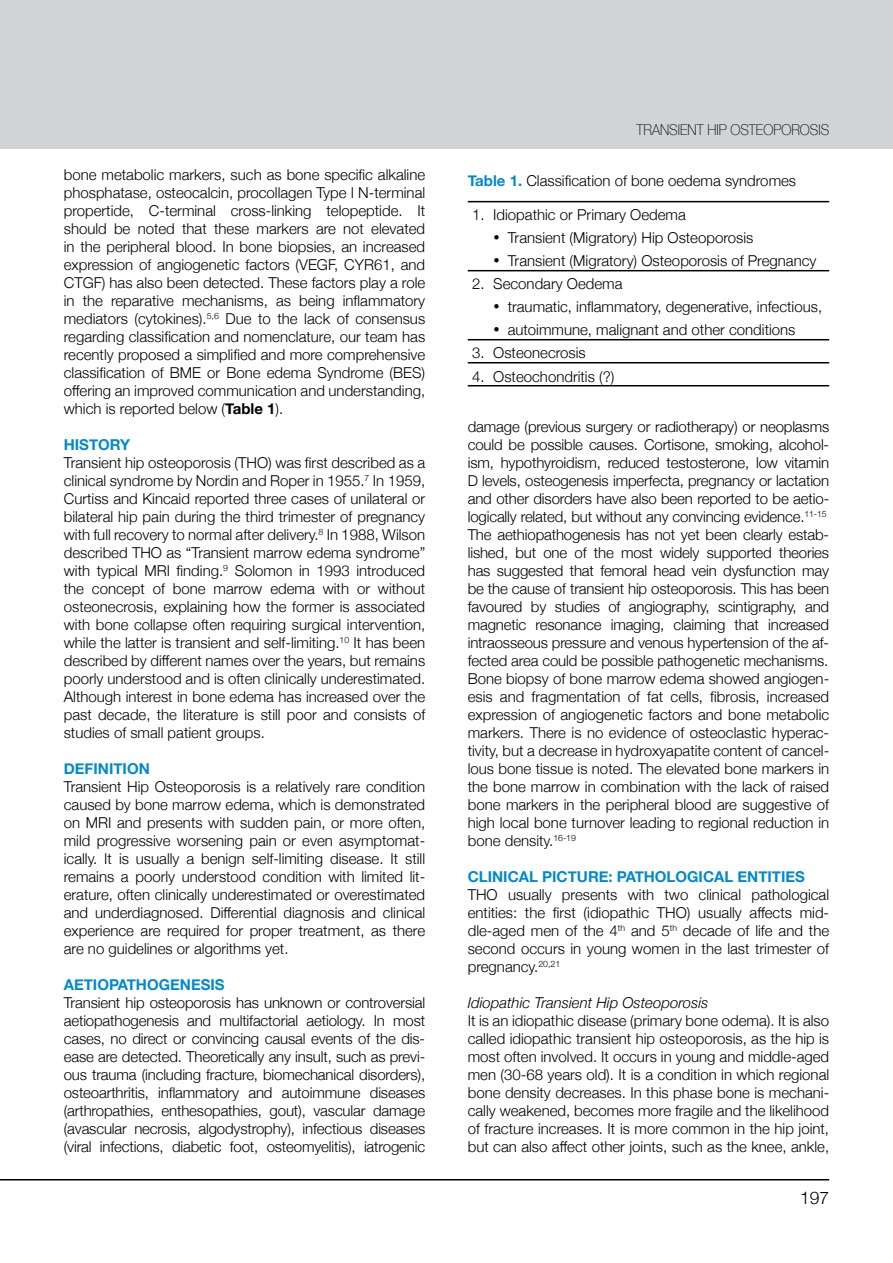
<style>
.page{position:relative;width:893px;height:1263px;background:#fff}
.page>*{position:absolute;margin:0;border:0;box-sizing:border-box;transform-origin:0 0}
.t1{font:300 17.4px "Helvetica Neue";color:#000}
.t2{font:300 15px/18px "Helvetica Neue";color:#000;text-align:justify}
.t3{font:700 15px "Helvetica Neue";color:#0089cf}
.t4{font:italic 300 15px "Helvetica Neue";color:#000}
.t5{font:100 15px "Helvetica Neue";color:#000;scale:.9 1}
.s1{font-weight:700}
.s2{font-weight:700;color:#0089cf}
</style>
<div class="page">
<hr style="left:0;top:1179px;width:829px;height:1px;background:#000">
<div style="left:0;top:0;width:893px;height:149px;background:#d1d3d4"></div>
<hr style="left:468px;top:201px;width:361px;height:1px;background:#000">
<hr style="left:468px;top:270px;width:361px;height:1px;background:#000">
<hr style="left:468px;top:339px;width:361px;height:1px;background:#000">
<hr style="left:468px;top:362px;width:361px;height:1px;background:#000">
<hr style="left:468px;top:385px;width:361px;height:1px;background:#000">
<p class="t2" style="left:64px;top:165px;width:363px">bone metabolic markers, such as bone specific alkaline phosphatase, osteocalcin, procollagen Type I N-terminal propertide, C-terminal cross-linking telopeptide. It should be noted that these markers are not elevated in the peripheral blood. In bone biopsies, an increased expression of angiogenetic factors (VEGF, CYR61, and CTGF) has also been detected. These factors play a role in the reparative mechanisms, as being inflammatory mediators (cytokines).<sup>5,6</sup> Due to the lack of consensus regarding classification and nomenclature, our team has recently proposed a simplified and more comprehensive classification of BME or Bone edema Syndrome (BES) offering an improved communication and understanding, which is reported below (<span class="s1">Table 1</span>).</p>
<p class="t3" style="left:64px;top:433px;width:68px">HISTORY</p>
<p class="t2" style="left:64px;top:453px;width:363px">Transient hip osteoporosis (THO) was first described as a clinical syndrome by Nordin and Roper in 1955.<sup>7</sup> In 1959, Curtiss and Kincaid reported three cases of unilateral or bilateral hip pain during the third trimester of pregnancy with full recovery to normal after delivery.<sup>8</sup> In 1988, Wilson described THO as “Transient marrow edema syndrome” with typical MRI finding.<sup>9</sup> Solomon in 1993 introduced the concept of bone marrow edema with or without osteonecrosis, explaining how the former is associated with bone collapse often requiring surgical intervention, while the latter is transient and self-limiting.<sup>10</sup> It has been described by different names over the years, but remains poorly understood and is often clinically underestimated.<br>Although interest in bone edema has increased over the past decade, the literature is still poor and consists of studies of small patient groups.</p>
<p class="t3" style="left:64px;top:757px;width:88px">DEFINITION</p>
<p class="t2" style="left:64px;top:777px;width:363px">Transient Hip Osteoporosis is a relatively rare condition caused by bone marrow edema, which is demonstrated on MRI and presents with sudden pain, or more often, mild progressive worsening pain or even asymptomat&shy;ically. It is usually a benign self-limiting disease. It still remains a poorly understood condition with limited lit&shy;erature, often clinically underestimated or overestimated and underdiagnosed. Differential diagnosis and clinical experience are required for proper treatment, as there are no guidelines or algorithms yet.</p>
<p class="t3" style="left:64px;top:973px;width:162px">AETIOPATHOGENESIS</p>
<p class="t2" style="left:64px;top:993px;width:363px">Transient hip osteoporosis has unknown or controversial aetiopathogenesis and multifactorial aetiology. In most cases, no direct or convincing causal events of the dis&shy;ease are detected. Theoretically any insult, such as previ&shy;ous trauma (including fracture, biomechanical disorders), osteoarthritis, inflammatory and autoimmune diseases (arthropathies, enthesopathies, gout), vascular damage (avascular necrosis, algodystrophy), infectious diseases (viral infections, diabetic foot, osteomyelitis), iatrogenic</p>
<p class="t5" style="left:637px;top:119px;width:215px">TRANSIENT HIP OSTEOPOROSIS</p>
<p class="t2" style="left:468px;top:171px;width:330px"><span class="s2">Table 1.</span> Classification of bone oedema syndromes</p>
<p class="t2" style="left:472px;top:205px;width:215px">1. Idiopathic or Primary Oedema</p>
<p class="t2" style="left:493px;top:228px;width:262px">• Transient (Migratory) Hip Osteoporosis</p>
<p class="t2" style="left:493px;top:251px;width:325px">• Transient (Migratory) Osteoporosis of Pregnancy</p>
<p class="t2" style="left:472px;top:274px;width:152px">2. Secondary Oedema</p>
<p class="t2" style="left:493px;top:297px;width:330px">• traumatic, inflammatory, degenerative, infectious,</p>
<p class="t2" style="left:493px;top:320px;width:304px">• autoimmune, malignant and other conditions</p>
<p class="t2" style="left:472px;top:343px;width:115px">3. Osteonecrosis</p>
<p class="t2" style="left:472px;top:366px;width:144px">4. Osteochondritis (?)</p>
<p class="t2" style="left:468px;top:417px;width:363px;text-align:left">damage (previous surgery or radiotherapy) or neoplasms could be possible causes. Cortisone, smoking, alcohol&shy;ism, hypothyroidism, reduced testosterone, low vitamin D levels, osteogenesis imperfecta, pregnancy or lactation and other disorders have also been reported to be aetio&shy;logically related, but without any convincing evidence.<sup>11-15<br></sup>The aethiopathogenesis has not yet been clearly estab&shy;lished, but one of the most widely supported theories has suggested that femoral head vein dysfunction may be the cause of transient hip osteoporosis. This has been favoured by studies of angiography, scintigraphy, and magnetic resonance imaging, claiming that increased intraosseous pressure and venous hypertension of the af&shy;fected area could be possible pathogenetic mechanisms.<br>Bone biopsy of bone marrow edema showed angiogen&shy;esis and fragmentation of fat cells, fibrosis, increased expression of angiogenetic factors and bone metabolic markers. There is no evidence of osteoclastic hyperac&shy;tivity, but a decrease in hydroxyapatite content of cancel&shy;lous bone tissue is noted. The elevated bone markers in the bone marrow in combination with the lack of raised bone markers in the peripheral blood are suggestive of high local bone turnover leading to regional reduction in bone density.<sup>16-19</sup></p>
<p class="t3" style="left:468px;top:865px;width:339px">CLINICAL PICTURE: PATHOLOGICAL ENTITIES</p>
<p class="t2" style="left:468px;top:885px;width:363px">THO usually presents with two clinical pathological entities: the first (idiopathic THO) usually affects mid&shy;dle-aged men of the 4<sup>th</sup> and 5<sup>th</sup> decade of life and the second occurs in young women in the last trimester of pregnancy.<sup>20,21</sup></p>
<p class="t4" style="left:468px;top:991px;width:242px">Idiopathic Transient Hip Osteoporosis</p>
<p class="t2" style="left:468px;top:1011px;width:363px">It is an idiopathic disease (primary bone odema). It is also called idiopathic transient hip osteoporosis, as the hip is most often involved. It occurs in young and middle-aged men (30-68 years old). It is a condition in which regional bone density decreases. In this phase bone is mechani&shy;cally weakened, becomes more fragile and the likelihood of fracture increases. It is more common in the hip joint, but can also affect other joints, such as the knee, ankle,</p>
<p class="t1" style="left:800px;top:1184px;width:31px">197</p>
</div>
